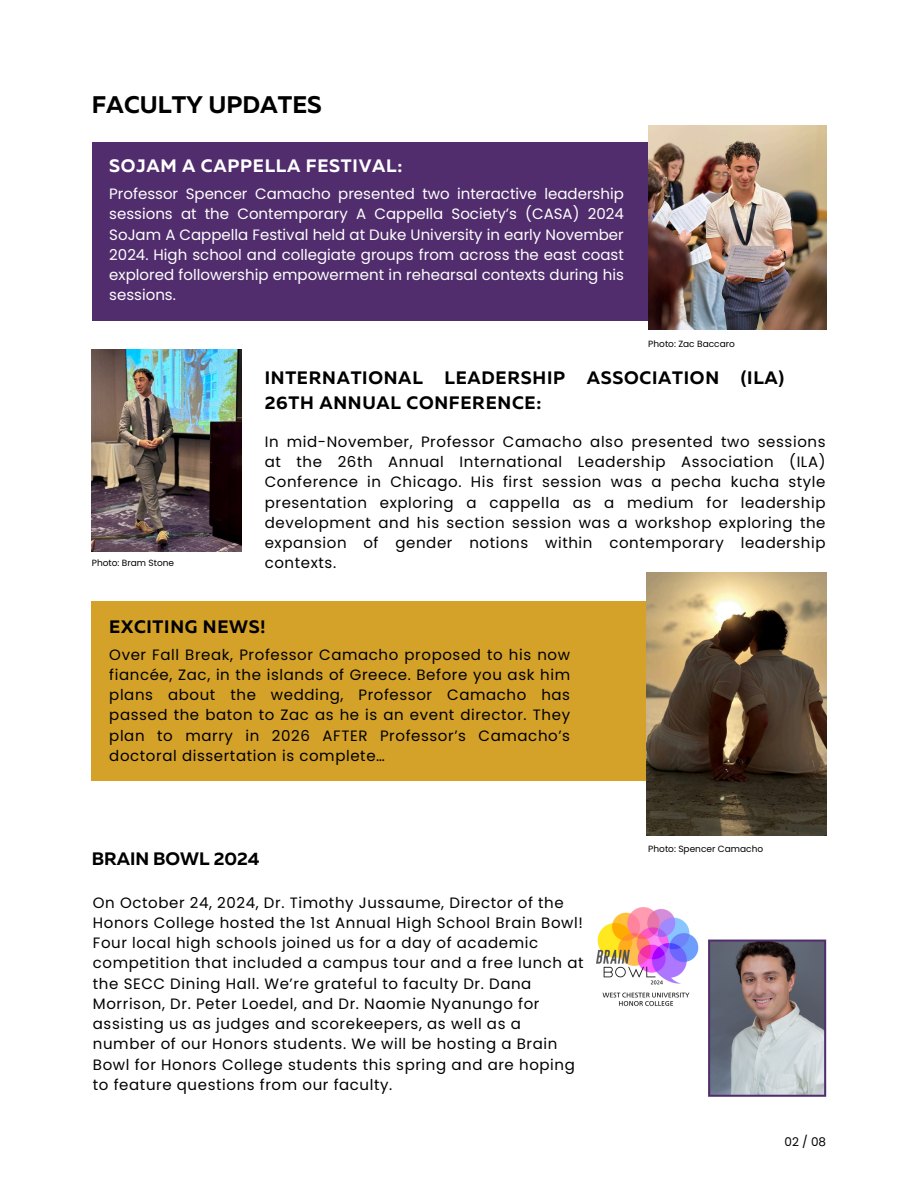
<style>
.page{position:relative;width:918px;height:1188px;background:#fff}
.page>*{position:absolute;margin:0;border:0;box-sizing:border-box;transform-origin:0 0}
.t1{font:700 24px "Muller";color:#000}
.t2{font:700 18px/24.8px "Muller";letter-spacing:.04em;color:#000}
.t3{font:700 18px "Muller";letter-spacing:.04em;color:#fff}
.t4{font:700 18px "Muller";color:#000}
.t5{font:15px/20.2px "Poppins";letter-spacing:.04em;color:#000;text-align:justify}
.t6{font:15px/20.2px "Poppins";color:#fff;text-align:justify}
.t7{font:12px "Poppins";color:#000}
.t8{font:9px "Poppins";color:#000}
</style>
<div class="page">
<div style="left:92px;top:602px;width:734px;height:179px;background:#d4a129"></div>
<div style="left:92px;top:142px;width:734px;height:178px;background:#512d6d"></div>
<img style="left:648px;top:125px;width:178px;height:205px">
<img style="left:92px;top:350px;width:149px;height:201px">
<img style="left:646px;top:573px;width:180px;height:263px">
<img style="left:596px;top:907px;width:103px;height:100px">
<svg style="left:708px;top:940px;width:118px;height:157px;background:#8c8990"></svg>
<h2 class="t1" style="left:92px;top:95px;width:232px">FACULTY UPDATES</h2>
<p class="t3" style="left:109px;top:158px;width:295px">SOJAM A CAPPELLA FESTIVAL:</p>
<h3 class="t6" style="left:109px;top:184px;width:516px">Professor Spencer Camacho presented two interactive leadership sessions at the Contemporary A Cappella Society’s (CASA) 2024<br>SoJam A Cappella Festival held at Duke University in early November 2024. High school and collegiate groups from across the east coast explored followership empowerment in rehearsal contexts during his sessions.</h3>
<p class="t8" style="left:648px;top:337px;width:88px">Photo: Zac Baccaro</p>
<h2 class="t8" style="left:92px;top:557px;width:84px">Photo: Bram Stone</h2>
<p class="t2" style="left:265px;top:367px;width:521px">INTERNATIONAL LEADERSHIP ASSOCIATION (ILA)<br>26TH ANNUAL CONFERENCE:</p>
<p class="t5" style="left:265px;top:432px;width:562px">In mid-November, Professor Camacho also presented two sessions at the 26th Annual International Leadership Association (ILA)<br>Conference in Chicago. His first session was a pecha kucha style presentation exploring a cappella as a medium for leadership development and his section session was a workshop exploring the expansion of gender notions within contemporary leadership contexts.</p>
<h2 class="t2" style="left:109px;top:615px;width:158px">EXCITING NEWS!</h2>
<p class="t5" style="left:109px;top:644px;width:462px">Over Fall Break, Professor Camacho proposed to his now fiancée, Zac, in the islands of Greece. Before you ask him plans about the wedding, Professor Camacho has passed the baton to Zac as he is an event director. They plan to marry in 2026 AFTER Professor’s Camacho’s doctoral dissertation is complete…</p>
<p class="t4" style="left:92px;top:851px;width:169px">BRAIN BOWL 2024</p>
<h3 class="t5" style="left:93px;top:892px;width:492px;text-align:left">On October 24, 2024, Dr. Timothy Jussaume, Director of the Honors College hosted the 1st Annual High School Brain Bowl!<br>Four local high schools joined us for a day of academic competition that included a campus tour and a free lunch at the SECC Dining Hall. We’re grateful to faculty Dr. Dana Morrison, Dr. Peter Loedel, and Dr. Naomie Nyanungo for assisting us as judges and scorekeepers, as well as a number of our Honors students. We will be hosting a Brain Bowl for Honors College students this spring and are hoping to feature questions from our faculty.</h3>
<h3 class="t8" style="left:648px;top:843px;width:116px">Photo: Spencer Camacho</h3>
<h1 class="t7" style="left:785px;top:1133px;width:43px">02 / 08</h1>
</div>
